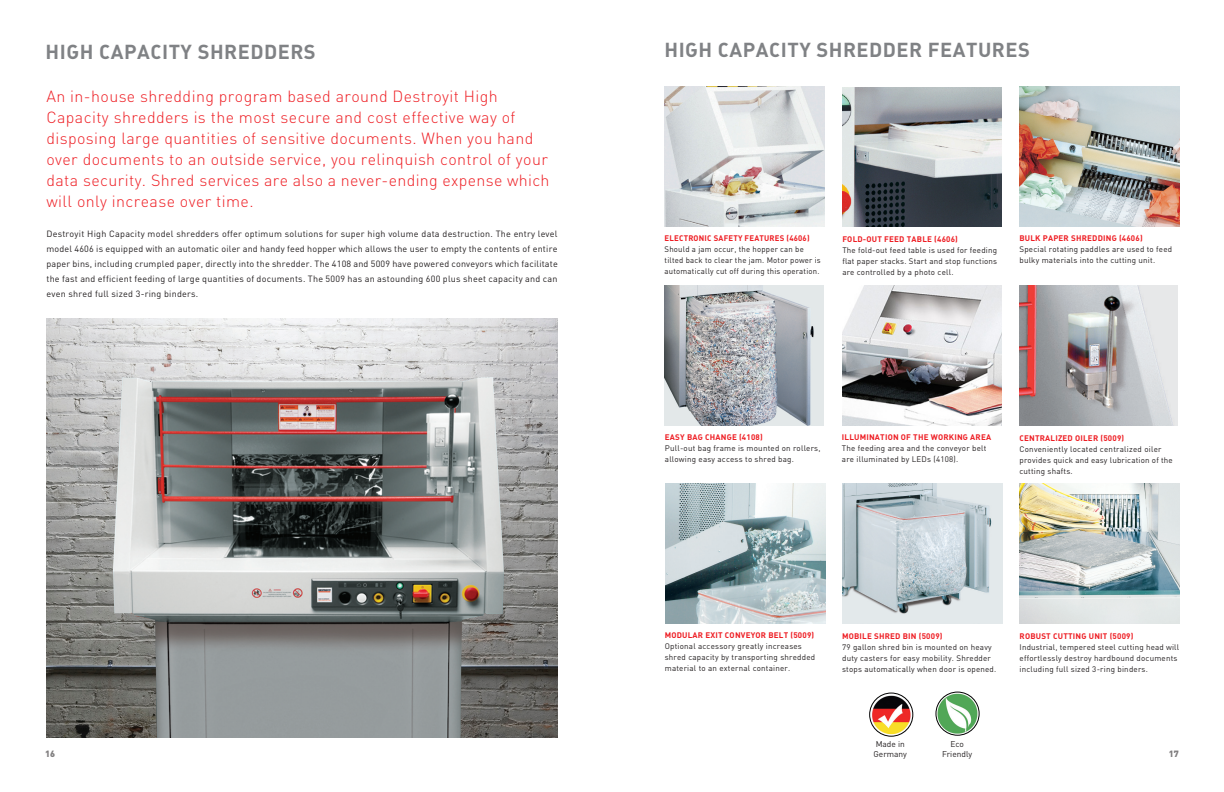
<style>
.page{position:relative;width:1224px;height:792px;background:#fff}
.page>*{position:absolute;margin:0;border:0;box-sizing:border-box;transform-origin:0 0}
.t1{font:700 20px "DIN";letter-spacing:.025em;color:#808285}
.t2{font:300 16px/21px "DIN";letter-spacing:.025em;color:#ee1d23}
.t3{font:9px/15px "DIN";letter-spacing:.025em;color:#231f20;text-align:justify}
.t4{font:900 9px "DIN";color:#7f7d7e}
.t5{font:8.4px "DIN";color:#231f20}
.t6{font:8px/11px "DIN";letter-spacing:.025em;color:#231f20}
.t7{font:700 8px "DIN";letter-spacing:.025em;color:#ee1d23}
</style>
<div class="page">
<img style="left:842px;top:483px;width:160px;height:140px">
<img style="left:1020px;top:484px;width:160px;height:140px">
<img style="left:1019px;top:286px;width:159px;height:140px">
<img style="left:665px;top:484px;width:160px;height:139px">
<img style="left:1019px;top:87px;width:161px;height:140px">
<img style="left:665px;top:286px;width:158px;height:140px">
<img style="left:870px;top:693px;width:43px;height:43px">
<div style="left:869px;top:693px;width:44px;height:44px;border:1px solid #000;border-radius:50%"></div>
<img style="left:935px;top:691px;width:44px;height:45px">
<div style="left:936px;top:692px;width:44px;height:44px;border:1px solid #000;border-radius:50%"></div>
<img style="left:665px;top:87px;width:160px;height:140px">
<img style="left:842px;top:87px;width:159px;height:140px">
<img style="left:842px;top:286px;width:160px;height:140px">
<img style="left:46px;top:319px;width:511px;height:418px">
<p class="t1" style="left:46px;top:38px;width:272px">HIGH CAPACITY SHREDDERS</p>
<p class="t2" style="left:46px;top:85px;width:505px">An in-house shredding program based around Destroyit High Capacity shredders is the most secure and cost effective way of disposing large quantities of sensitive documents. When you hand over documents to an outside service, you relinquish control of your data security. Shred services are also a never-ending expense which will only increase over time.</p>
<p class="t3" style="left:46px;top:226px;width:513px">Destroyit High Capacity model shredders offer optimum solutions for super high volume data destruction. The entry level model 4606 is equipped with an automatic oiler and handy feed hopper which allows the user to empty the contents of entire paper bins, including crumpled paper, directly into the shredder. The 4108 and 5009 have powered conveyors which facilitate the fast and efficient feeding of large quantities of documents. The 5009 has an astounding 600 plus sheet capacity and can even shred full sized 3-ring binders.</p>
<p class="t4" style="left:45px;top:748px;width:12px">16</p>
<p class="t1" style="left:665px;top:37px;width:367px">HIGH CAPACITY SHREDDER FEATURES</p>
<p class="t7" style="left:665px;top:233px;width:147px">ELECTRONIC SAFETY FEATURES (4606)</p>
<p class="t6" style="left:665px;top:244px;width:158px">Should a jam occur, the hopper can be tilted back to clear the jam. Motor power is automatically cut off during this operation.</p>
<p class="t7" style="left:842px;top:234px;width:117px">FOLD-OUT FEED TABLE (4606)</p>
<p class="t6" style="left:842px;top:245px;width:156px;text-align:justify">The fold-out feed table is used for feeding flat paper stacks. Start and stop functions are controlled by a photo cell.</p>
<p class="t7" style="left:1019px;top:233px;width:125px">BULK PAPER SHREDDING (4606)</p>
<p class="t6" style="left:1019px;top:244px;width:154px">Special rotating paddles are used to feed bulky materials into the cutting unit.</p>
<p class="t7" style="left:665px;top:432px;width:99px">EASY BAG CHANGE (4108)</p>
<p class="t6" style="left:665px;top:443px;width:157px">Pull-out bag frame is mounted on rollers, allowing easy access to shred bag.</p>
<p class="t7" style="left:842px;top:432px;width:151px">ILLUMINATION OF THE WORKING AREA</p>
<p class="t6" style="left:842px;top:443px;width:146px">The feeding area and the conveyor belt</p>
<p class="t6" style="left:842px;top:454px;width:118px">are illuminated by LEDs (4108).</p>
<p class="t7" style="left:1019px;top:433px;width:106px">CENTRALIZED OILER (5009)</p>
<p class="t6" style="left:1019px;top:444px;width:155px">Conveniently located centralized oiler provides quick and easy lubrication of the cutting shafts.</p>
<p class="t7" style="left:665px;top:630px;width:151px">MODULAR EXIT CONVEYOR BELT (5009)</p>
<p class="t6" style="left:665px;top:641px;width:152px">Optional accessory greatly increases shred capacity by transporting shredded material to an external container.</p>
<p class="t7" style="left:842px;top:631px;width:102px">MOBILE SHRED BIN (5009)</p>
<p class="t6" style="left:842px;top:641px;width:156px">79 gallon shred bin is mounted on heavy duty casters for easy mobility. Shredder stops automatically when door is opened.</p>
<p class="t7" style="left:1020px;top:631px;width:115px">ROBUST CUTTING UNIT (5009)</p>
<p class="t6" style="left:1020px;top:642px;width:161px">Industrial, tempered steel cutting head will effortlessly destroy hardbound documents including full sized 3-ring binders.</p>
<p class="t5" style="left:876px;top:739px;width:31px">Made in</p>
<p class="t5" style="left:873px;top:749px;width:35px">Germany</p>
<p class="t5" style="left:950px;top:739px;width:15px">Eco</p>
<p class="t5" style="left:942px;top:749px;width:31px">Friendly</p>
<p class="t4" style="left:1169px;top:748px;width:12px">17</p>
</div>
